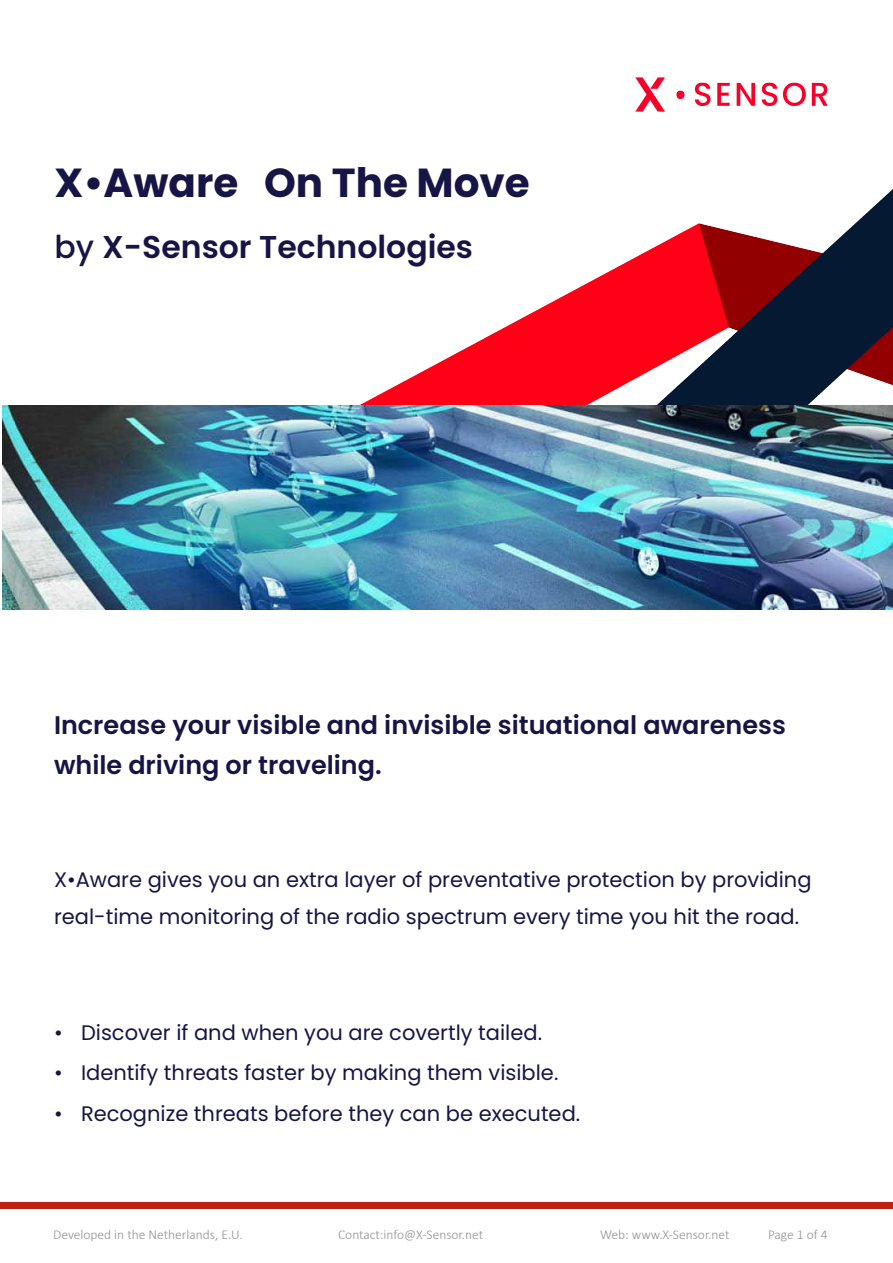
<style>
.page{position:relative;width:893px;height:1263px;background:#fff}
.page>*{position:absolute;margin:0;border:0;box-sizing:border-box;transform-origin:0 0}
.t1{font:700 40.5px "Poppins";color:#161546}
.t2{font:600 31.5px "Poppins";color:#161546}
.t3{font:600 25.5px/40.5px "Poppins";color:#161546}
.t4{font:21px/37.5px "Poppins";color:#161546}
.t5{font:300 13.5px "Calibri";color:#8f9194}
.s1{font-weight:500}
</style>
<div class="page">
<div style="left:0;top:1203px;width:892px;height:6px;background:#b92414"></div>
<img style="left:360px;top:190px;width:532px;height:215px">
<img style="left:635px;top:77px;width:193px;height:35px">
<img style="left:2px;top:405px;width:891px;height:205px">
<p class="t1" style="left:54px;top:159px;width:477px">X•Aware On The Move</p>
<p class="t2" style="left:54px;top:229px;width:420px"><span class="s1">by</span> X-Sensor Technologies</p>
<p class="t3" style="left:54px;top:704px;width:733px">Increase your visible and invisible situational awareness while driving or traveling.</p>
<p class="t4" style="left:54px;top:861px;width:759px">X•Aware gives you an extra layer of preventative protection by providing real-time monitoring of the radio spectrum every time you hit the road.</p>
<p class="t4" style="left:54px;top:1014px;width:490px">• Discover if and when you are covertly tailed.</p>
<p class="t4" style="left:54px;top:1054px;width:506px">• Identify threats faster by making them visible.</p>
<p class="t4" style="left:54px;top:1095px;width:528px">• Recognize threats before they can be executed.</p>
<p class="t5" style="left:53px;top:1226px;width:191px">Developed in the Netherlands, E.U.</p>
<p class="t5" style="left:338px;top:1226px;width:147px">Contact:info@X-Sensor.net</p>
<p class="t5" style="left:600px;top:1226px;width:131px">Web: www.X-Sensor.net</p>
<p class="t5" style="left:768px;top:1226px;width:61px">Page 1 of 4</p>
</div>
